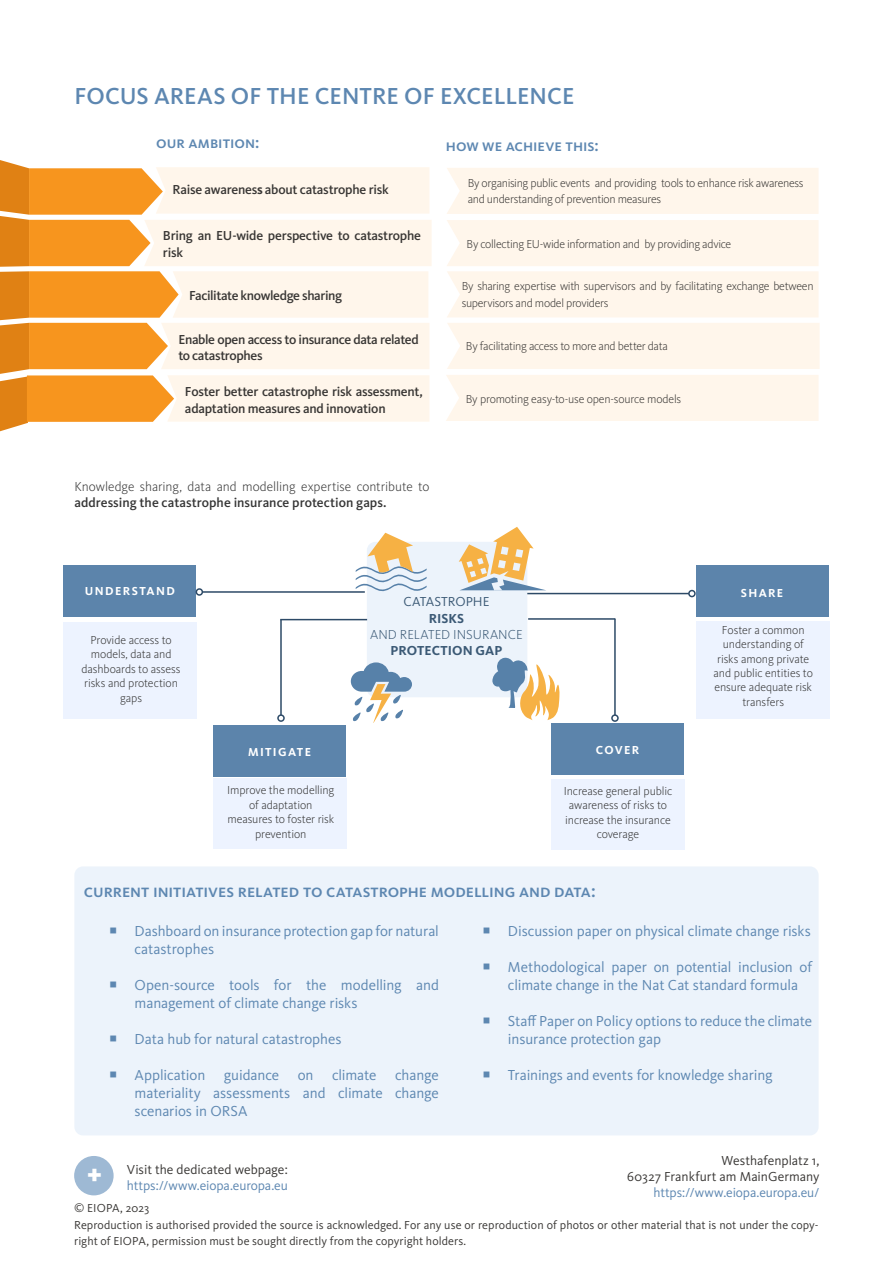
<style>
.page{position:relative;width:893px;height:1263px;background:#fff}
.page>*{position:absolute;margin:0;border:0;box-sizing:border-box;transform-origin:0 0}
.t1{font:900 27px "Kievit Pro";color:#fff}
.t2{font:500 24px "Kievit Pro";color:#5d87b1}
.t3{font:500 18px "Kievit Pro";letter-spacing:-.005em;color:#5d87b1}
.t4{font:500 16.5px "Kievit Pro";color:#5d87b1}
.t5{font:15px/18px "Kievit Pro";letter-spacing:-.005em;color:#5d87b1}
.t6{font:500 13.5px/16.5px "Kievit Pro";letter-spacing:-.025em;color:#393735}
.t7{font:13.5px/16.2px "Kievit Pro";color:#393735;text-align:right}
.t8{font:13.5px "Kievit Pro";letter-spacing:-.01em;color:#5d87b1}
.t9{font:300 13.5px "Kievit Pro";letter-spacing:-.005em;color:#363636}
.t10{font:500 13.5px "Kievit Pro";color:#363636}
.t11{font:300 13.5px "Kievit Pro";color:#3b5975}
.t12{font:700 13.5px "Kievit Pro";letter-spacing:.005em;color:#3b5975}
.t13{font:13.5px "Kievit Pro";color:#3b5975}
.t14{font:300 12px/16.5px "Kievit Pro";letter-spacing:-.025em;color:#393735}
.t15{font:300 12px/14.4px "Kievit Pro";letter-spacing:-.01em;color:#343434;text-align:center}
.t16{font:12px/16.5px "Kievit Pro";letter-spacing:.005em;color:#393735}
.t17{font:700 12px "Kievit Pro";letter-spacing:.11em;color:#fff}
.s1{font-weight:700}
</style>
<div class="page">
<div style="left:74px;top:866px;width:745px;height:269px;background:#ecf3fb;border-radius:9px"></div>
<div style="left:447px;top:168px;width:372px;height:46px;background:#fff6eb"></div>
<svg style="left:447px;top:220px;width:372px;height:97px;background:#fff6ec"></svg>
<div style="left:447px;top:323px;width:373px;height:46px;background:#fff6eb"></div>
<div style="left:446px;top:375px;width:373px;height:46px;background:#fff6eb"></div>
<div style="left:74px;top:1156px;width:40px;height:39px;background:#9eb9d4;border-radius:50%"></div>
<svg style="left:0;top:160px;width:432px;height:271px"></svg>
<div style="left:367px;top:542px;width:160px;height:155px;background:#ecf3fb;border-radius:9px"></div>
<div style="left:64px;top:565px;width:132px;height:51px;background:#5c84ab"></div>
<div style="left:213px;top:725px;width:133px;height:51px;background:#5c84ab"></div>
<div style="left:551px;top:723px;width:133px;height:51px;background:#5c84ab"></div>
<div style="left:696px;top:565px;width:132px;height:51px;background:#5c84ab"></div>
<div style="left:64px;top:622px;width:133px;height:97px;background:#edf3ff"></div>
<div style="left:213px;top:779px;width:134px;height:70px;background:#edf3ff"></div>
<div style="left:551px;top:779px;width:134px;height:70px;background:#edf3ff"></div>
<div style="left:696px;top:621px;width:133px;height:98px;background:#edf3ff"></div>
<svg style="left:351px;top:662px;width:61px;height:61px"></svg>
<svg style="left:492px;top:657px;width:68px;height:63px"></svg>
<svg style="left:356px;top:533px;width:71px;height:59px"></svg>
<svg style="left:459px;top:527px;width:86px;height:63px"></svg>
<hr style="left:202px;top:591px;width:163px;height:2px;background:#2d4a67">
<div style="left:196px;top:588px;width:7px;height:8px;border:2px solid #2d4a67;border-radius:50%"></div>
<hr style="left:527px;top:593px;width:162px;height:1px;background:#2d4a67">
<div style="left:688px;top:590px;width:8px;height:7px;border:2px solid #2d4a67;border-radius:50%"></div>
<hr style="left:280px;top:619px;width:87px;height:1px;background:#2d4a67">
<hr style="left:528px;top:618px;width:87px;height:2px;background:#2d4a67">
<hr style="left:280px;top:620px;width:2px;height:95px;background:#2d4a67">
<div style="left:277px;top:714px;width:8px;height:8px;border:2px solid #2d4a67;border-radius:50%"></div>
<hr style="left:614px;top:619px;width:2px;height:96px;background:#2d4a67">
<div style="left:611px;top:714px;width:8px;height:8px;border:2px solid #2d4a67;border-radius:50%"></div>
<h2 class="t2" style="left:75px;top:81px;width:501px">FOCUS AREAS OF THE CENTRE OF EXCELLENCE</h2>
<p class="t4" style="left:156px;top:132px;width:105px">our ambition:</p>
<p class="t4" style="left:446px;top:135px;width:155px">how we achieve this:</p>
<p class="t6" style="left:173px;top:181px;width:218px">Raise awarenes<span class="s1">s</span> about catastrophe risk</p>
<p class="t6" style="left:163px;top:227px;width:260px">Bring an EU-wide perspective to catastrophe risk</p>
<p class="t6" style="left:189px;top:287px;width:154px">Facilitate knowledge sharing</p>
<p class="t14" style="left:468px;top:175px;width:337px">By organising public events and providing tools to enhance risk awareness and understanding of prevention measures</p>
<p class="t14" style="left:467px;top:236px;width:266px">By collecting EU-wide information and by providing advice</p>
<p class="t14" style="left:462px;top:278px;width:353px">By sharing expertise with supervisors and by facilitating exchange between supervisors and model providers</p>
<p class="t6" style="left:178px;top:331px;width:242px">Enable open access to insurance data related to catastrophes</p>
<p class="t14" style="left:466px;top:337px;width:203px">By facilitating access to more and better data</p>
<p class="t14" style="left:466px;top:390px;width:217px">By promoting easy-to-use open-source models</p>
<p class="t6" style="left:185px;top:383px;width:240px">Foster better catastrophe risk assessment, adaptation measures and innovation</p>
<p class="t9" style="left:74px;top:478px;width:357px">Knowledge sharing, data and modelling expertise contribute to</p>
<p class="t10" style="left:74px;top:495px;width:314px">addressing the catastrophe insurance protection gaps.</p>
<p class="t17" style="left:85px;top:584px;width:91px">UNDERSTAND</p>
<p class="t15" style="left:82px;top:633px;width:101px">Provide access to models, data and dashboards to assess risks and protection gaps</p>
<p class="t13" style="left:403px;top:594px;width:87px">CATASTROPHE</p>
<p class="t12" style="left:429px;top:610px;width:37px">RISKS</p>
<p class="t11" style="left:370px;top:626px;width:154px">AND RELATED INSURANCE</p>
<p class="t12" style="left:391px;top:642px;width:113px">PROTECTION GAP</p>
<p class="t17" style="left:248px;top:745px;width:64px">MITIGATE</p>
<p class="t17" style="left:596px;top:743px;width:45px">COVER</p>
<p class="t15" style="left:227px;top:783px;width:109px">Improve the modelling of adaptation measures to foster risk prevention</p>
<p class="t15" style="left:564px;top:784px;width:110px">Increase general public awareness of risks to increase the insurance coverage</p>
<p class="t3" style="left:84px;top:880px;width:513px">current initiatives related to catastrophe modelling and data:</p>
<p class="t17" style="left:741px;top:585px;width:44px">SHARE</p>
<p class="t15" style="left:714px;top:623px;width:101px">Foster a common understanding of risks among private and public entities to ensure adequate risk transfers</p>
<p class="t5" style="left:135px;top:922px;width:306px;text-indent:-26px">○ Dashboard on insurance protection gap for natural catastrophes</p>
<p class="t5" style="left:135px;top:976px;width:306px;text-indent:-26px">○ Open-source tools for the modelling and management of climate change risks</p>
<p class="t5" style="left:109px;top:1030px;width:234px">○ Data hub for natural catastrophes</p>
<p class="t5" style="left:135px;top:1066px;width:306px;text-align:justify;text-indent:-26px">○ Application guidance on climate change materiality assessments and climate change scenarios in ORSA</p>
<p class="t5" style="left:482px;top:922px;width:330px">○ Discussion paper on physical climate change risks</p>
<p class="t5" style="left:508px;top:958px;width:306px;text-indent:-26px">○ Methodological paper on potential inclusion of climate change in the Nat Cat standard formula</p>
<p class="t5" style="left:508px;top:1012px;width:306px;text-indent:-26px">○ Staff Paper on Policy options to reduce the climate insurance protection gap</p>
<p class="t5" style="left:482px;top:1066px;width:292px">○ Trainings and events for knowledge sharing</p>
<p class="t7" style="left:627px;top:1152px;width:194px">Westhafenplatz 1,<br>60327 Frankfurt am MainGermany</p>
<p class="t8" style="left:653px;top:1185px;width:168px">https://www.eiopa.europa.eu/</p>
<p class="t7" style="left:127px;top:1161px;width:162px">Visit the dedicated webpage:</p>
<p class="t8" style="left:127px;top:1178px;width:162px">https://www.eiopa.europa.eu</p>
<h1 class="t1" style="left:87px;top:1157px;width:16px">+</h1>
<p class="t16" style="left:74px;top:1200px;width:746px">© EIOPA, 2023<br>Reproduction is authorised provided the source is acknowledged. For any use or reproduction of photos or other material that is not under the copy&shy;right of EIOPA, permission must be sought directly from the copyright holders.</p>
</div>
